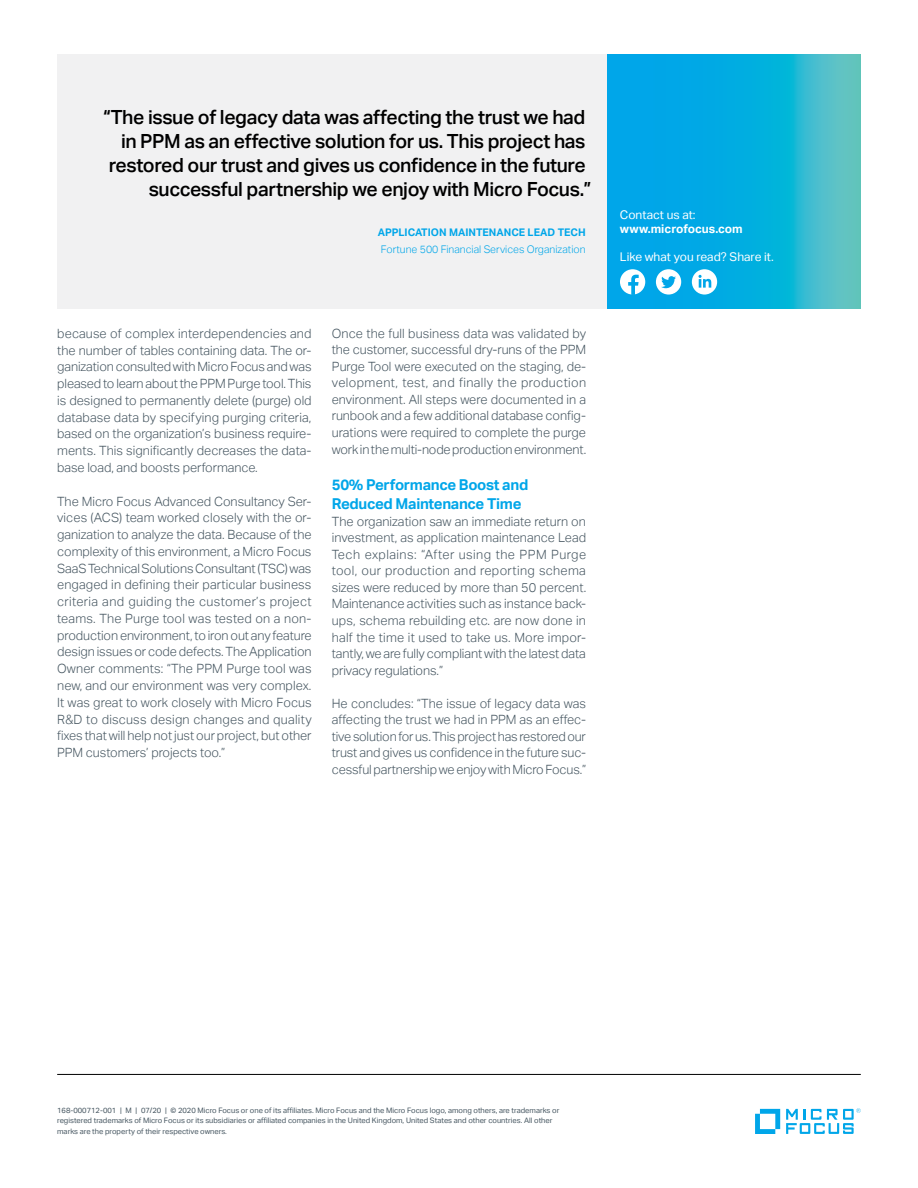
<style>
.page{position:relative;width:918px;height:1188px;background:#fff}
.page>*{position:absolute;margin:0;border:0;box-sizing:border-box;transform-origin:0 0}
.pull_quote_13_16-ali{font:500 19.5px "Aktiv Grotesk";letter-spacing:-.02em;color:#000}
.subhead_10_13-blue{font:700 15px/19.5px "Aktiv Grotesk";letter-spacing:-.02em;color:#00a6e9}
.body_8_5_11-grey{font:300 12.75px/16.8px "Aktiv Grotesk";letter-spacing:-.005em;color:#455560;text-align:justify}
.Contact_8_9_5-regula{font:12px "Aktiv Grotesk";color:#fff}
.Contact_URL_8_9_5-bo{font:700 12px "Aktiv Grotesk";color:#fff}
.quote_title_or_compa{font:300 10.5px "Aktiv Grotesk";color:#00a6e9}
.quote_name_CAPS_7_11{font:700 10.5px "Aktiv Grotesk";color:#00a6e9}
.mousetype-legal_5_7{font:7.5px/10.5px "Aktiv Grotesk";color:#455560}
</style>
<div class="page">
<hr style="left:57px;top:1074px;width:804px;height:1px;background:#000">
<svg style="left:755px;top:1109px;width:25px;height:25px"></svg>
<svg style="left:786px;top:1108px;width:75px;height:26px"></svg>
<svg style="left:607px;top:54px;width:254px;height:254px;background:#15b0dc"></svg>
<div style="left:57px;top:54px;width:550px;height:254px;background:#f1f1f2"></div>
<div style="left:620px;top:269px;width:25px;height:26px;background:#fff;border-radius:50%"></div>
<svg style="left:628px;top:275px;width:11px;height:20px"></svg>
<div style="left:656px;top:269px;width:25px;height:26px;background:#fff;border-radius:50%"></div>
<svg style="left:661px;top:276px;width:15px;height:12px"></svg>
<div style="left:692px;top:269px;width:25px;height:26px;background:#fff;border-radius:50%"></div>
<svg style="left:699px;top:275px;width:12px;height:13px"></svg>
<p class="pull_quote_13_16-ali" style="left:103px;top:106px;width:484px">“The issue of legacy data was affecting the trust we had</p>
<p class="pull_quote_13_16-ali" style="left:121px;top:130px;width:466px">in PPM as an effective solution for us. This project has</p>
<p class="pull_quote_13_16-ali" style="left:109px;top:154px;width:478px">restored our trust and gives us confidence in the future</p>
<p class="pull_quote_13_16-ali" style="left:149px;top:178px;width:444px">successful partnership we enjoy with Micro Focus.”</p>
<p class="quote_name_CAPS_7_11" style="left:378px;top:226px;width:209px">APPLICATION MAINTENANCE LEAD TECH</p>
<p class="quote_title_or_compa" style="left:381px;top:243px;width:206px">Fortune 500 Financial Services Organization</p>
<p class="body_8_5_11-grey" style="left:57px;top:325px;width:256px">because of complex interdependencies and the number of tables containing data. The or&shy;ganization consulted with Micro Focus and was pleased to learn about the PPM Purge tool. This is designed to permanently delete (purge) old database data by specifying purging criteria, based on the organization’s business require&shy;ments. This significantly decreases the data&shy;base load, and boosts performance.</p>
<p class="body_8_5_11-grey" style="left:57px;top:493px;width:256px">The Micro Focus Advanced Consultancy Ser&shy;vices (ACS) team worked closely with the or&shy;ganization to analyze the data. Because of the complexity of this environment, a Micro Focus SaaS Technical Solutions Consultant (TSC) was engaged in defining their particular business criteria and guiding the customer’s project teams. The Purge tool was tested on a non&shy;production environment, to iron out any feature design issues or code defects. The Application Owner comments: “The PPM Purge tool was new, and our environment was very complex.<br>It was great to work closely with Micro Focus R&amp;D to discuss design changes and quality fixes that will help not just our project, but other PPM customers’ projects too.”</p>
<p class="body_8_5_11-grey" style="left:332px;top:325px;width:256px">Once the full business data was validated by the customer, successful dry-runs of the PPM Purge Tool were executed on the staging, de&shy;velopment, test, and finally the production environment. All steps were documented in a runbook and a few additional database config&shy;urations were required to complete the purge work in the multi-node production environment.</p>
<p class="subhead_10_13-blue" style="left:332px;top:475px;width:198px">50% Performance Boost and<br>Reduced Maintenance Time</p>
<p class="body_8_5_11-grey" style="left:332px;top:513px;width:256px">The organization saw an immediate return on investment, as application maintenance Lead Tech explains: “After using the PPM Purge tool, our production and reporting schema sizes were reduced by more than 50 percent.<br>Maintenance activities such as instance back&shy;ups, schema rebuilding etc. are now done in half the time it used to take us. More impor&shy;tantly, we are fully compliant with the latest data privacy regulations.”</p>
<p class="body_8_5_11-grey" style="left:332px;top:695px;width:256px">He concludes: “The issue of legacy data was affecting the trust we had in PPM as an effec&shy;tive solution for us. This project has restored our trust and gives us confidence in the future suc&shy;cessful partnership we enjoy with Micro Focus.”</p>
<p class="Contact_8_9_5-regula" style="left:620px;top:207px;width:77px">Contact us at:</p>
<p class="Contact_URL_8_9_5-bo" style="left:620px;top:222px;width:124px">www.microfocus.com</p>
<p class="Contact_8_9_5-regula" style="left:620px;top:250px;width:155px">Like what you read? Share it.</p>
<p class="mousetype-legal_5_7" style="left:57px;top:1105px;width:504px">168-000712-001 | M | 07/20 | © 2020 Micro Focus or one of its affiliates. Micro Focus and the Micro Focus logo, among others, are trademarks or registered trademarks of Micro Focus or its subsidiaries or affiliated companies in the United Kingdom, United States and other countries. All other marks are the property of their respective owners.</p>
</div>
